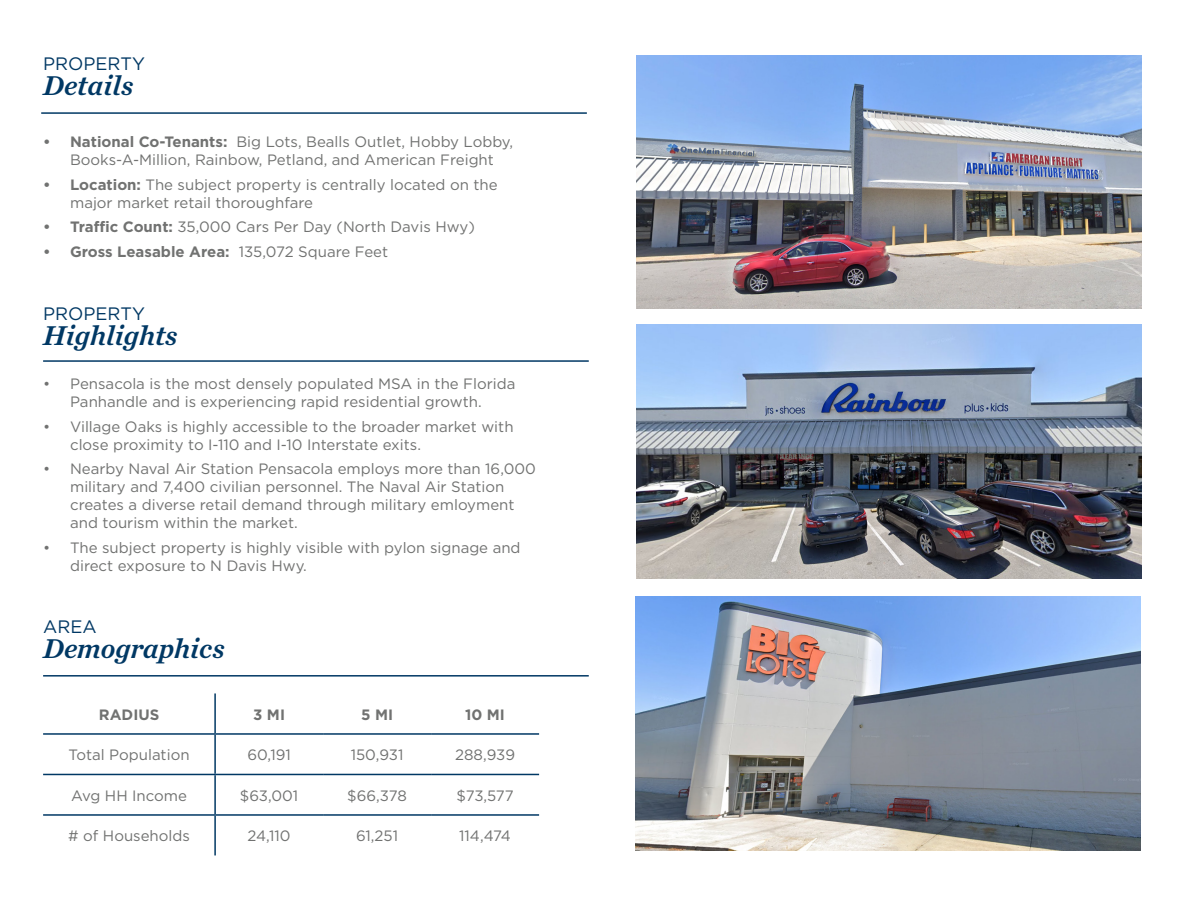
<style>
.page{position:relative;width:1188px;height:918px;background:#fff}
.page>*{position:absolute;margin:0;border:0;box-sizing:border-box;transform-origin:0 0}
.t1{font:italic 28.5px "Chronicle Text G2 Semi";color:#003864}
.t2{font:18px "Gotham";color:#003864}
.t3{font:15px/18px "Gotham";color:#717271}
.t4{font:700 15px "Gotham";color:#717271}
.s1{font-weight:700}
.s2{font-weight:400}
</style>
<div class="page">
<hr style="left:41px;top:112px;width:546px;height:2px;background:#003864">
<hr style="left:43px;top:675px;width:546px;height:2px;background:#003864">
<hr style="left:43px;top:733px;width:172px;height:2px;background:#003864">
<hr style="left:215px;top:733px;width:108px;height:2px;background:#003864">
<hr style="left:323px;top:733px;width:108px;height:2px;background:#003864">
<hr style="left:431px;top:733px;width:108px;height:2px;background:#003864">
<hr style="left:43px;top:774px;width:172px;height:1px;background:#003864">
<hr style="left:215px;top:774px;width:108px;height:1px;background:#003864">
<hr style="left:323px;top:774px;width:108px;height:1px;background:#003864">
<hr style="left:431px;top:774px;width:108px;height:1px;background:#003864">
<hr style="left:43px;top:814px;width:172px;height:2px;background:#003864">
<hr style="left:215px;top:814px;width:108px;height:2px;background:#003864">
<hr style="left:323px;top:814px;width:108px;height:2px;background:#003864">
<hr style="left:431px;top:814px;width:108px;height:2px;background:#003864">
<hr style="left:214px;top:693px;width:2px;height:40px;background:#003864">
<hr style="left:214px;top:735px;width:2px;height:39px;background:#003864">
<hr style="left:214px;top:775px;width:2px;height:39px;background:#003864">
<hr style="left:214px;top:816px;width:2px;height:39px;background:#003864">
<img style="left:636px;top:55px;width:505px;height:254px">
<img style="left:636px;top:325px;width:505px;height:254px">
<img style="left:635px;top:596px;width:505px;height:254px">
<hr style="left:43px;top:360px;width:546px;height:2px;background:#003864">
<p class="t2" style="left:43px;top:52px;width:103px">PROPERTY</p>
<p class="t1" style="left:43px;top:63px;width:92px">Details</p>
<p class="t3" style="left:43px;top:132px;width:472px;text-align:center"><span class="s1">• National Co-Tenants:</span> Big Lots, Bealls Outlet, Hobby Lobby,<br>Books-A-Million, Rainbow, Petland, and American Freight</p>
<p class="t3" style="left:70px;top:175px;width:429px;text-indent:-27px"><span class="s1">• Location:</span> The subject property is centrally located on the major market retail thoroughfare</p>
<p class="t3" style="left:43px;top:218px;width:433px"><span class="s1">• Traffic Count:</span> 35,000 Cars Per Day (North Davis Hwy)</p>
<p class="t4" style="left:43px;top:242px;width:347px">• Gross Leasable Area: <span class="s2">135,072 Square Feet</span></p>
<p class="t2" style="left:43px;top:302px;width:103px">PROPERTY</p>
<p class="t1" style="left:43px;top:313px;width:136px">Highlights</p>
<p class="t3" style="left:43px;top:374px;width:474px;text-align:center">• Pensacola is the most densely populated MSA in the Florida<br>Panhandle and is experiencing rapid residential growth.</p>
<p class="t3" style="left:70px;top:417px;width:445px;text-indent:-27px">• Village Oaks is highly accessible to the broader market with close proximity to I-110 and I-10 Interstate exits.</p>
<p class="t3" style="left:70px;top:460px;width:467px;text-indent:-27px">• Nearby Naval Air Station Pensacola employs more than 16,000 military and 7,400 civilian personnel. The Naval Air Station creates a diverse retail demand through military emloyment and tourism within the market.</p>
<p class="t3" style="left:70px;top:538px;width:452px;text-indent:-27px">• The subject property is highly visible with pylon signage and direct exposure to N Davis Hwy.</p>
<p class="t2" style="left:43px;top:615px;width:55px">AREA</p>
<p class="t1" style="left:43px;top:626px;width:183px">Demographics</p>
<p class="t4" style="left:99px;top:704px;width:62px">RADIUS</p>
<p class="t4" style="left:253px;top:704px;width:33px">3 MI</p>
<p class="t4" style="left:361px;top:704px;width:34px">5 MI</p>
<p class="t4" style="left:465px;top:704px;width:41px">10 MI</p>
<p class="t3" style="left:69px;top:746px;width:122px">Total Population</p>
<p class="t3" style="left:247px;top:746px;width:45px">60,191</p>
<p class="t3" style="left:351px;top:746px;width:54px">150,931</p>
<p class="t3" style="left:455px;top:746px;width:61px">288,939</p>
<p class="t3" style="left:71px;top:786px;width:117px">Avg HH Income</p>
<p class="t3" style="left:240px;top:786px;width:60px">$63,001</p>
<p class="t3" style="left:347px;top:786px;width:61px">$66,378</p>
<p class="t3" style="left:456px;top:786px;width:59px">$73,577</p>
<p class="t3" style="left:68px;top:827px;width:123px"># of Households</p>
<p class="t3" style="left:248px;top:827px;width:45px">24,110</p>
<p class="t3" style="left:356px;top:827px;width:44px">61,251</p>
<p class="t3" style="left:459px;top:827px;width:53px">114,474</p>
</div>
